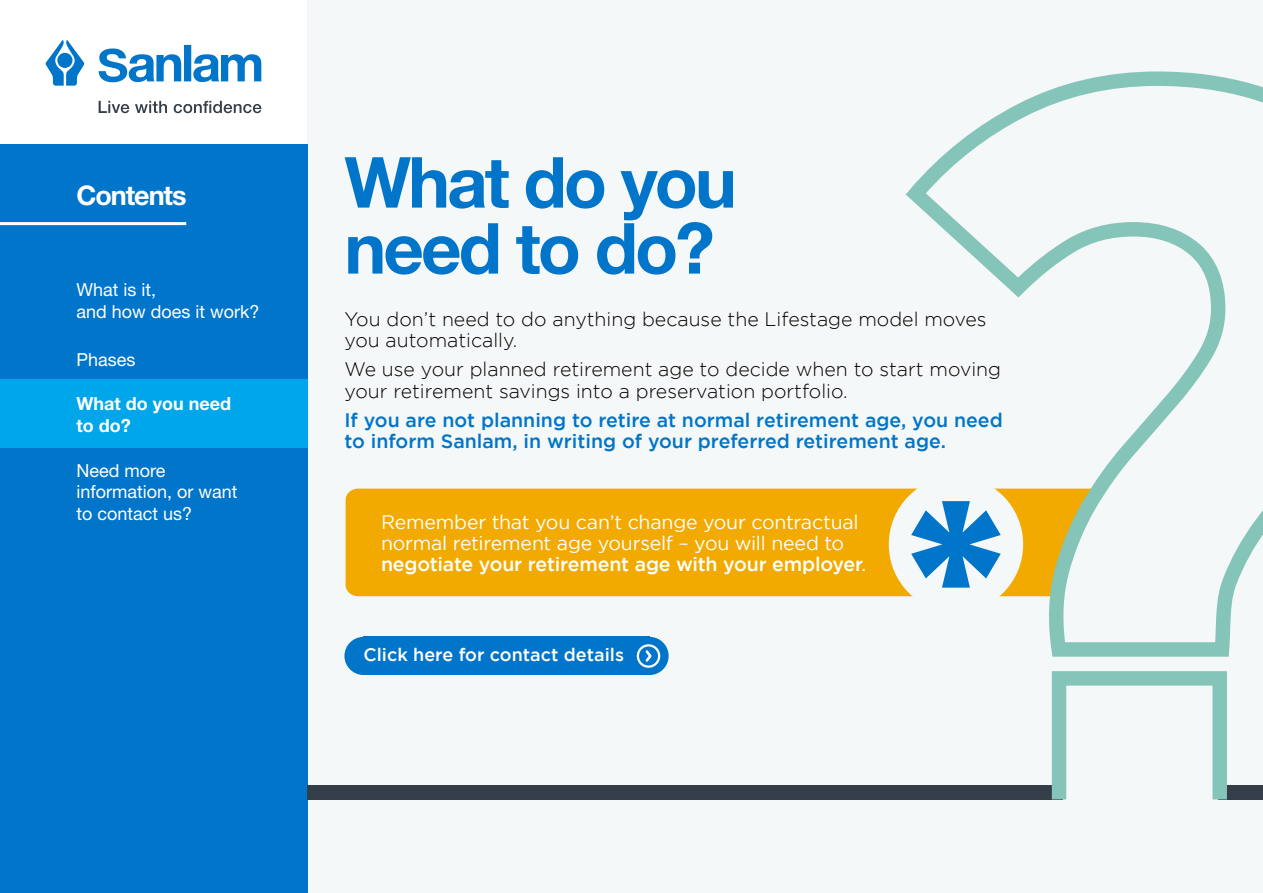
<style>
.page{position:relative;width:1263px;height:893px;background:#fff}
.page>*{position:absolute;margin:0;border:0;box-sizing:border-box;transform-origin:0 0}
.t1{font:700 70.5px/66px "Helvetica Neue LT Std";letter-spacing:-.04em;color:#0075c9}
.t2{font:700 27px "Helvetica Neue LT Std";letter-spacing:-.04em;color:#fff}
.t3{font:300 19.5px/21px "Gotham";color:#000}
.t4{font:19.5px/21px "Gotham";letter-spacing:-.01em;color:#fff}
.t5{font:500 19.5px/21px "Gotham";color:#0075c9}
.t6{font:18px/21.6px "Helvetica Neue LT Std";color:#fff}
.t7{font:500 18px "Gotham";color:#fff}
.t8{font:700 18px/21.6px "Helvetica Neue LT Std";color:#fff}
.s1{font-weight:500}
</style>
<div class="page">
<div style="left:307px;top:0;width:956px;height:893px;background:#f5f8f8"></div>
<div style="left:0;top:145px;width:307px;height:748px;background:#0075c9"></div>
<svg style="left:46px;top:40px;width:215px;height:46px"></svg>
<svg style="left:99px;top:101px;width:163px;height:12px"></svg>
<div style="left:0;top:380px;width:307px;height:68px;background:#00a6ea"></div>
<hr style="left:0;top:222px;width:186px;height:3px;background:#fff">
<div style="left:346px;top:489px;width:560px;height:107px;background:#f2a900"></div>
<div style="left:889px;top:476px;width:134px;height:136px;background:#f5f8f8;border-radius:50%"></div>
<svg style="left:906px;top:71px;width:357px;height:586px"></svg>
<div style="left:307px;top:785px;width:755px;height:14px;background:#333e48"></div>
<div style="left:1218px;top:785px;width:45px;height:14px;background:#333e48"></div>
<svg style="left:1052px;top:671px;width:175px;height:128px"></svg>
<div style="left:363px;top:637px;width:286px;height:38px;background:#0075c9"></div>
<div style="left:344px;top:637px;width:39px;height:38px;background:#0075c9;border-radius:50%"></div>
<div style="left:630px;top:637px;width:39px;height:38px;background:#0075c9;border-radius:50%"></div>
<div style="left:637px;top:644px;width:23px;height:24px;border:2px solid #fff;border-radius:50%"></div>
<svg style="left:645px;top:650px;width:7px;height:12px"></svg>
<h2 class="t2" style="left:77px;top:179px;width:111px">Contents</h2>
<p class="t6" style="left:77px;top:279px;width:185px">What is it,<br>and how does it work?</p>
<p class="t6" style="left:77px;top:348px;width:61px">Phases</p>
<p class="t8" style="left:77px;top:393px;width:156px">What do you need to do?</p>
<p class="t6" style="left:77px;top:459px;width:163px">Need more information, or want to contact us?</p>
<h1 class="t1" style="left:344px;top:148px;width:394px">What do you need to do?</h1>
<p class="t3" style="left:344px;top:308px;width:644px">You don’t need to do anything because the Lifestage model moves you automatically.</p>
<p class="t3" style="left:344px;top:359px;width:658px">We use your planned retirement age to decide when to start moving your retirement savings into a preservation portfolio.</p>
<p class="t5" style="left:344px;top:409px;width:660px">If you are not planning to retire at normal retirement age, you need to inform Sanlam, in writing of your preferred retirement age.</p>
<p class="t4" style="left:381px;top:511px;width:487px">Remember that you can’t change your contractual normal retirement age yourself – you will need to <span class="s1">negotiate your retirement age with your employer</span>.</p>
<p class="t7" style="left:363px;top:644px;width:262px">Click here for contact details</p>
</div>
